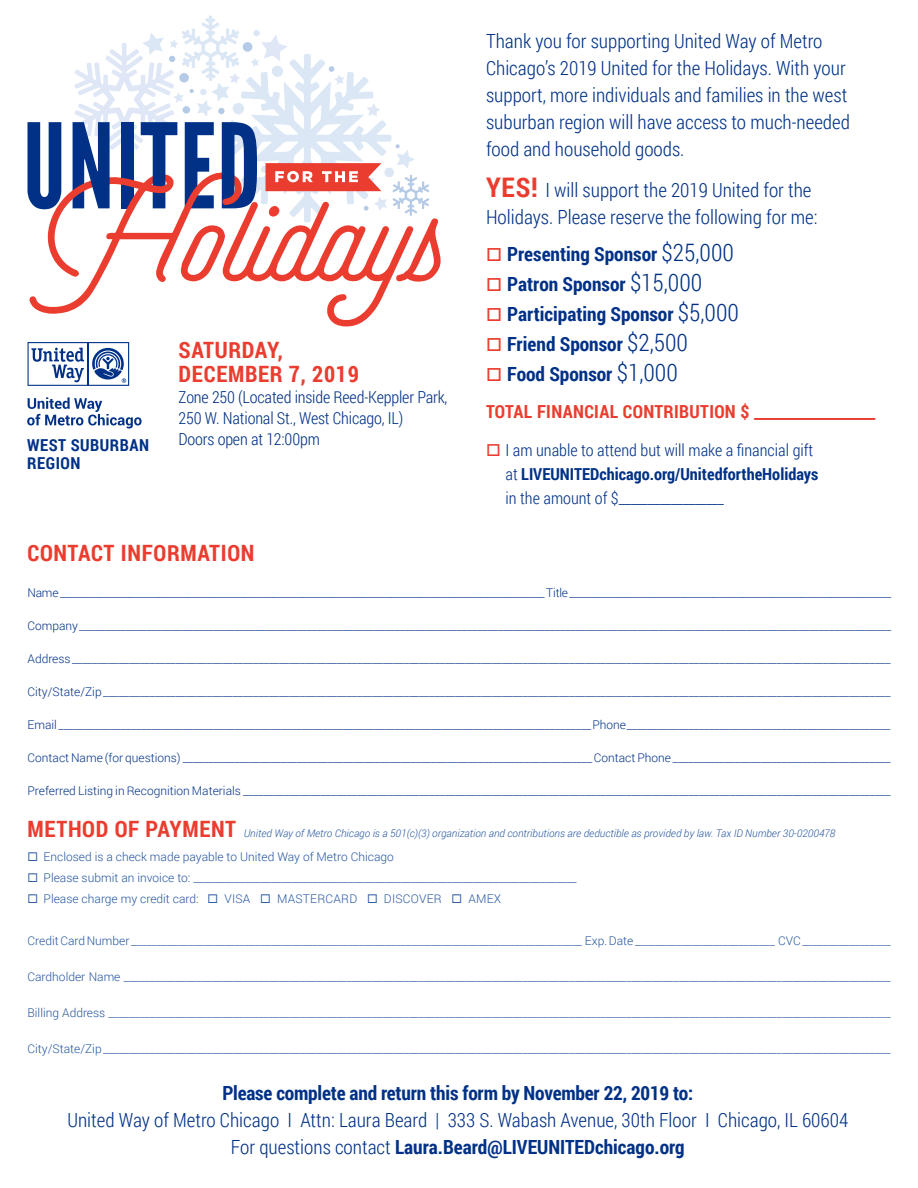
<style>
.page{position:relative;width:918px;height:1188px;background:#fff}
.page>*{position:absolute;margin:0;border:0;box-sizing:border-box;transform-origin:0 0}
.t1{font:700 22.5px/24px "Roboto Condensed";letter-spacing:.03em;color:#ea3d2f}
.t2{font:300 19.5px/27px "Roboto Condensed";color:#003186}
.t3{font:700 19.5px "Roboto Condensed";color:#003186}
.t4{font:700 18px "Roboto Condensed";letter-spacing:.02em;color:#ea3d2f}
.t5{font:300 16.5px/24px "Roboto Condensed";letter-spacing:-.01em;color:#003186}
.t6{font:700 16.5px "Roboto Condensed";letter-spacing:.03em;color:#003186}
.Paragraph_Style_1{font:300 12px "Roboto";color:#003186}
.Paragraph_Style_1-2{font:300 12px "Roboto";color:#25559f}
.Paragraph_Style_1-3{font:300 12px "Roboto";letter-spacing:-.02em;color:#003186}
.Paragraph_Style_1-4{font:300 12px "Roboto";letter-spacing:.02em;color:#25559f}
.Paragraph_Style_1-5{font:italic 300 10.5px "Roboto";color:#25559f}
.s1{font-weight:700;font-size:27px;color:#ea3d2f}
.s2{color:#ea3d2f}
.s3{font-weight:300;font-size:24px}
.s4{font-weight:700}
.s5{font-family:"Roboto Condensed";font-weight:700;font-style:normal;font-size:22.5px;color:#ea3d2f}
</style>
<div class="page">
<svg style="left:27px;top:397px;width:115px;height:32px"></svg>
<svg style="left:28px;top:342px;width:101px;height:44px"></svg>
<svg style="left:27px;top:16px;width:414px;height:310px"></svg>
<p class="t1" style="left:179px;top:337px;width:182px">SATURDAY,<br>DECEMBER 7, 2019</p>
<p class="t5" style="left:179px;top:386px;width:270px;line-height:21px">Zone 250 (Located inside Reed-Keppler Park,<br>250 W. National St., West Chicago, IL)</p>
<p class="t6" style="left:27px;top:433px;width:123px">WEST SUBURBAN</p>
<p class="t5" style="left:179px;top:427px;width:143px">Doors open at 12:00pm</p>
<p class="t6" style="left:27px;top:451px;width:55px">REGION</p>
<p class="t2" style="left:486px;top:27px;width:365px">Thank you for supporting United Way of Metro Chicago’s 2019 United for the Holidays. With your support, more individuals and families in the west suburban region will have access to much-needed food and household goods.</p>
<p class="t2" style="left:486px;top:176px;width:333px"><span class="s1">YES!</span> I will support the 2019 United for the<br>Holidays. Please reserve the following for me:</p>
<p class="t3" style="left:486px;top:240px;width:249px"><span class="s2">□</span> Presenting Sponsor <span class="s3">$25,000</span></p>
<p class="t3" style="left:486px;top:270px;width:218px"><span class="s2">□</span> Patron Sponsor <span class="s3">$15,000</span></p>
<p class="t3" style="left:486px;top:300px;width:255px"><span class="s2">□</span> Participating Sponsor <span class="s3">$5,000</span></p>
<p class="t3" style="left:486px;top:330px;width:204px"><span class="s2">□</span> Friend Sponsor <span class="s3">$2,500</span></p>
<p class="t3" style="left:486px;top:360px;width:193px"><span class="s2">□</span> Food Sponsor <span class="s3">$1,000</span></p>
<p class="t4" style="left:486px;top:399px;width:391px">TOTAL FINANCIAL CONTRIBUTION $ _____________________</p>
<p class="t5" style="left:505px;top:437px;width:314px;text-indent:-19px"><span class="s2">□</span> I am unable to attend but will make a financial gift at <span class="s4">LIVEUNITEDchicago.org/UnitedfortheHolidays </span>in the amount of $__________________</p>
<p class="t1" style="left:28px;top:541px;width:229px">CONTACT INFORMATION</p>
<p class="Paragraph_Style_1-3" style="left:28px;top:585px;width:865px">Name __________________________________________________________________________________________________ Title _________________________________________________________________</p>
<p class="Paragraph_Style_1" style="left:28px;top:618px;width:865px">Company _____________________________________________________________________________________________________________________________________________________________</p>
<p class="Paragraph_Style_1" style="left:28px;top:651px;width:865px">Address ______________________________________________________________________________________________________________________________________________________________</p>
<p class="Paragraph_Style_1" style="left:28px;top:684px;width:865px">City/State/Zip ________________________________________________________________________________________________________________________________________________________</p>
<p class="Paragraph_Style_1" style="left:28px;top:717px;width:864px">Email _______________________________________________________________________________________________________ Phone ___________________________________________________</p>
<p class="Paragraph_Style_1" style="left:28px;top:750px;width:865px">Contact Name (for questions) _______________________________________________________________________________ Contact Phone __________________________________________</p>
<p class="Paragraph_Style_1" style="left:28px;top:783px;width:865px">Preferred Listing in Recognition Materials _____________________________________________________________________________________________________________________________</p>
<p class="Paragraph_Style_1-5" style="left:28px;top:826px;width:809px"><span class="s5">METHOD OF PAYMENT</span> United Way of Metro Chicago is a 501(c)(3) organization and contributions are deductible as provided by law. Tax ID Number 30-0200478</p>
<p class="Paragraph_Style_1-2" style="left:28px;top:849px;width:368px">◻ Enclosed is a check made payable to United Way of Metro Chicago</p>
<p class="Paragraph_Style_1-2" style="left:28px;top:870px;width:551px">◻ Please submit an invoice to: __________________________________________________________________________</p>
<p class="Paragraph_Style_1-4" style="left:28px;top:891px;width:475px">◻ Please charge my credit card: ◻ VISA ◻ MASTERCARD ◻ DISCOVER ◻ AMEX</p>
<p class="Paragraph_Style_1-2" style="left:28px;top:933px;width:865px">Credit Card Number _______________________________________________________________________________________ Exp. Date ___________________________ CVC _________________</p>
<p class="Paragraph_Style_1-2" style="left:28px;top:969px;width:865px">Cardholder Name ____________________________________________________________________________________________________________________________________________________</p>
<p class="Paragraph_Style_1-2" style="left:28px;top:1005px;width:865px">Billing Address _______________________________________________________________________________________________________________________________________________________</p>
<p class="Paragraph_Style_1-2" style="left:28px;top:1041px;width:865px">City/State/Zip ________________________________________________________________________________________________________________________________________________________</p>
<p class="t2" style="left:67px;top:1079px;width:782px;text-align:center"><span class="s4">Please complete and return this form by November 22, 2019 to:<br></span>United Way of Metro Chicago I Attn: Laura Beard | 333 S. Wabash Avenue, 30th Floor I Chicago, IL 60604<br>For questions contact <span class="s4">Laura.Beard@LIVEUNITEDchicago.org</span></p>
</div>
